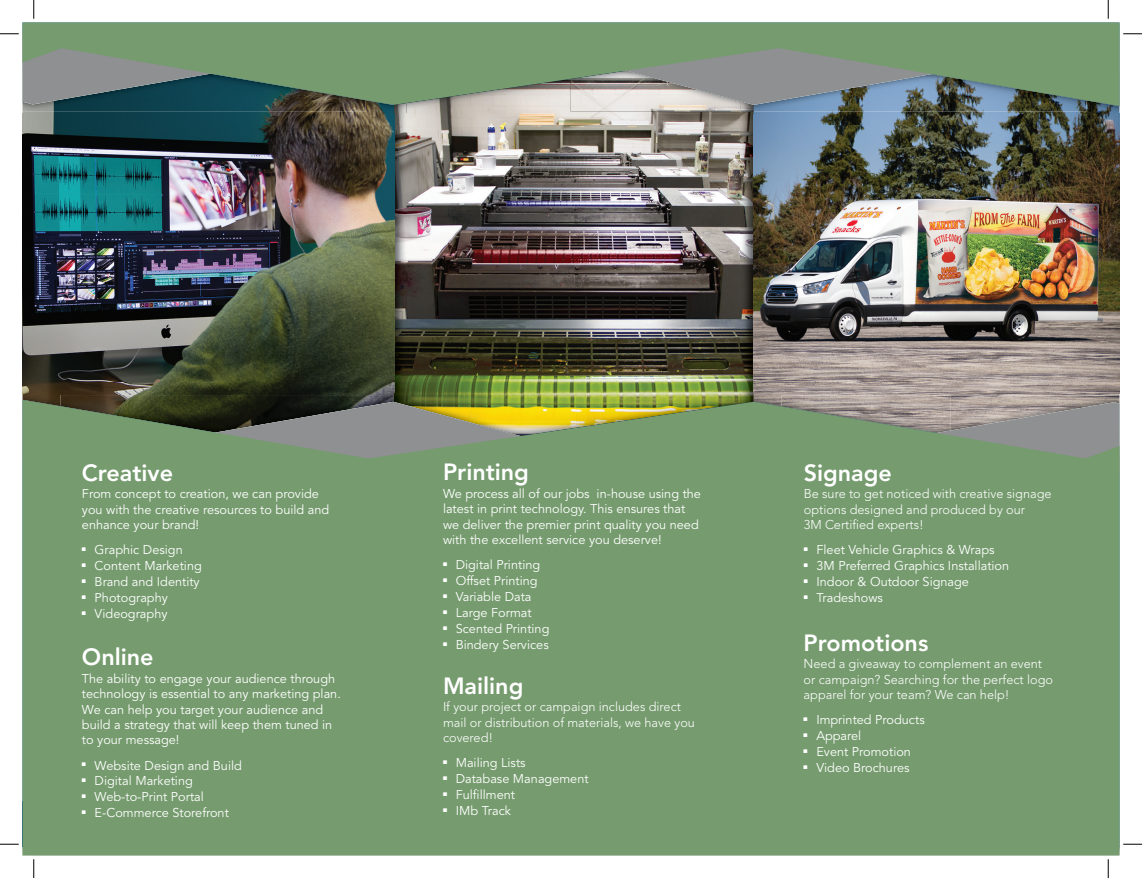
<style>
.page{position:relative;width:1142px;height:878px;background:#fff}
.page>*{position:absolute;margin:0;border:0;box-sizing:border-box;transform-origin:0 0}
.t1{font:800 23.38px "Avenir";color:#fff}
.t2{font:12.75px/15.2px "Avenir";color:#fff}
.t3{font:300 12.75px/15.2px "Avenir";color:#fff}
</style>
<div class="page">
<img style="left:23px;top:124px;width:1096px;height:258px">
<img style="left:407px;top:106px;width:169px;height:18px">
<img style="left:23px;top:106px;width:371px;height:18px">
<img style="left:1081px;top:106px;width:38px;height:18px">
<svg style="left:394px;top:106px;width:13px;height:18px"></svg>
<img style="left:23px;top:106px;width:343px;height:5px">
<img style="left:576px;top:106px;width:505px;height:18px">
<img style="left:753px;top:106px;width:167px;height:6px">
<img style="left:920px;top:106px;width:166px;height:6px">
<svg style="left:23px;top:23px;width:1096px;height:83px;background:#7d987b"></svg>
<img style="left:571px;top:382px;width:170px;height:18px">
<img style="left:23px;top:382px;width:42px;height:18px">
<img style="left:753px;top:382px;width:366px;height:18px">
<svg style="left:741px;top:382px;width:12px;height:18px"></svg>
<img style="left:781px;top:395px;width:169px;height:5px">
<img style="left:950px;top:395px;width:169px;height:5px">
<img style="left:65px;top:382px;width:506px;height:18px">
<img style="left:61px;top:395px;width:333px;height:5px">
<div style="left:23px;top:400px;width:1096px;height:455px;background:#759b6e"></div>
<svg style="left:0;top:33px;width:361px;height:71px;background:#6f8c77"></svg>
<svg style="left:1123px;top:33px;width:19px;height:2px"></svg>
<svg style="left:0;top:843px;width:19px;height:2px"></svg>
<svg style="left:1123px;top:843px;width:19px;height:2px"></svg>
<svg style="left:33px;top:0;width:2px;height:19px"></svg>
<svg style="left:33px;top:859px;width:2px;height:19px"></svg>
<svg style="left:1107px;top:0;width:2px;height:19px"></svg>
<svg style="left:1107px;top:859px;width:2px;height:19px"></svg>
<h1 class="t1" style="left:82px;top:459px;width:93px">Creative</h1>
<p class="t2" style="left:82px;top:487px;width:249px">From concept to creation, we can provide you with the creative resources to build and enhance your brand!</p>
<p class="t2" style="left:82px;top:542px;width:102px">■ Graphic Design</p>
<p class="t2" style="left:82px;top:558px;width:121px">■ Content Marketing</p>
<p class="t2" style="left:82px;top:574px;width:119px">■ Brand and Identity</p>
<p class="t2" style="left:82px;top:590px;width:87px">■ Photography</p>
<p class="t2" style="left:82px;top:606px;width:87px">■ Videography</p>
<h1 class="t1" style="left:82px;top:643px;width:73px">Online</h1>
<p class="t2" style="left:82px;top:671px;width:260px">The ability to engage your audience through technology is essential to any marketing plan.<br>We can help you target your audience and build a strategy that will keep them tuned in to your message!</p>
<p class="t2" style="left:82px;top:757px;width:161px">■ Website Design and Build</p>
<p class="t2" style="left:82px;top:773px;width:112px">■ Digital Marketing</p>
<p class="t2" style="left:82px;top:789px;width:123px">■ Web-to-Print Portal</p>
<p class="t2" style="left:82px;top:805px;width:149px">■ E-Commerce Storefront</p>
<h1 class="t1" style="left:443px;top:458px;width:87px">Printing</h1>
<p class="t2" style="left:443px;top:486px;width:260px">We process all of our jobs in-house using the latest in print technology. This ensures that we deliver the premier print quality you need with the excellent service you deserve!</p>
<p class="t2" style="left:443px;top:557px;width:99px">■ Digital Printing</p>
<p class="t2" style="left:443px;top:573px;width:96px">■ Offset Printing</p>
<p class="t2" style="left:443px;top:589px;width:90px">■ Variable Data</p>
<p class="t2" style="left:443px;top:605px;width:90px">■ Large Format</p>
<p class="t2" style="left:443px;top:621px;width:108px">■ Scented Printing</p>
<p class="t2" style="left:443px;top:637px;width:107px">■ Bindery Services</p>
<h1 class="t1" style="left:443px;top:672px;width:82px">Mailing</h1>
<p class="t3" style="left:443px;top:699px;width:253px">If your project or campaign includes direct mail or distribution of materials, we have you covered!</p>
<p class="t2" style="left:443px;top:755px;width:84px">■ Mailing Lists</p>
<p class="t2" style="left:443px;top:771px;width:147px">■ Database Management</p>
<p class="t2" style="left:443px;top:787px;width:74px">■ Fulfillment</p>
<p class="t2" style="left:443px;top:803px;width:69px">■ IMb Track</p>
<h1 class="t1" style="left:804px;top:459px;width:90px">Signage</h1>
<p class="t3" style="left:804px;top:486px;width:249px">Be sure to get noticed with creative signage options designed and produced by our<br>3M Certified experts!</p>
<p class="t2" style="left:804px;top:542px;width:192px">■ Fleet Vehicle Graphics &amp; Wraps</p>
<p class="t2" style="left:804px;top:558px;width:207px">■ 3M Preferred Graphics Installation</p>
<p class="t2" style="left:804px;top:574px;width:167px">■ Indoor &amp; Outdoor Signage</p>
<p class="t2" style="left:804px;top:590px;width:81px">■ Tradeshows</p>
<h1 class="t1" style="left:804px;top:628px;width:126px">Promotions</h1>
<p class="t3" style="left:804px;top:656px;width:251px">Need a giveaway to complement an event or campaign? Searching for the perfect logo apparel for your team? We can help!</p>
<p class="t2" style="left:804px;top:712px;width:123px">■ Imprinted Products</p>
<p class="t2" style="left:804px;top:728px;width:59px">■ Apparel</p>
<p class="t2" style="left:804px;top:744px;width:109px">■ Event Promotion</p>
<p class="t2" style="left:804px;top:760px;width:107px">■ Video Brochures</p>
</div>
